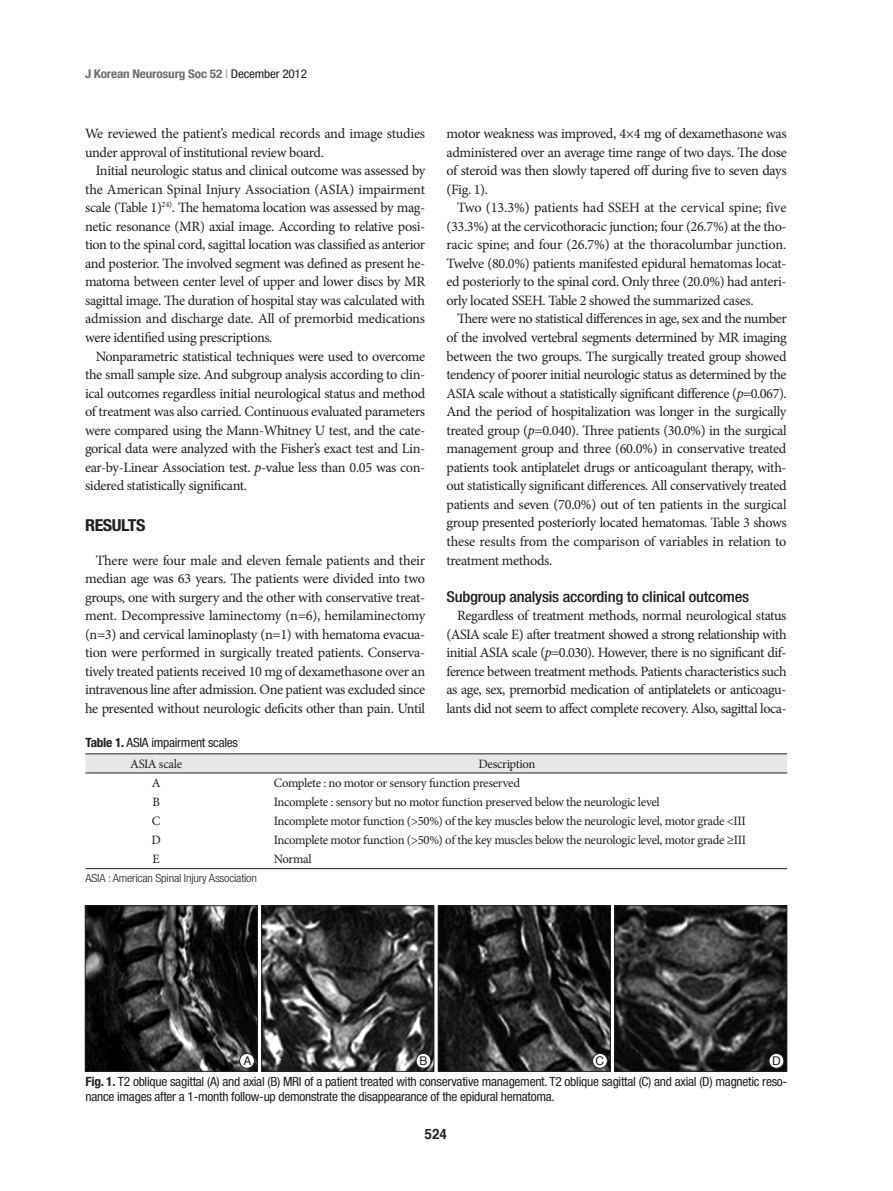
<style>
.page{position:relative;width:893px;height:1191px;background:#fff}
.page>*{position:absolute;margin:0;border:0;box-sizing:border-box;transform-origin:0 0}
.중제_JKNS{font:700 condensed 16.5px "Helvetica Neue LT Std";letter-spacing:-.025em;color:#231f20;scale:1.1 1}
.소제목_JKNS{font:500 condensed 15px "Helvetica Neue LT Std";letter-spacing:-.015em;color:#231f20;scale:1.1 1}
.본문_JKNS{font:14.25px/18.6px "Minion Pro";letter-spacing:-.025em;color:#231f20;text-align:justify}
.t1{font:700 14.25px "Helvetica";color:#231f20;scale:.95 1}
.표본문_JKNS{font:12.75px "Minion Pro";letter-spacing:-.025em;color:#231f20}
.사진설명_JKNS{font:condensed 12.75px/15px "Helvetica Neue LT Std";letter-spacing:-.02em;color:#231f20;scale:1.05 1}
.표제목_JKNS{font:condensed 12.75px "Helvetica Neue LT Std";letter-spacing:-.02em;color:#231f20;scale:1.05 1}
.t2{font:700 condensed 12px "Helvetica Neue LT Std";letter-spacing:-.015em;color:#6c6d70;scale:1.1 1}
.t3{font:12px "Helvetica";color:#231f20}
.표설명_JKNS{font:300 condensed 11.25px "Helvetica Neue LT Std";letter-spacing:-.015em;color:#231f20;scale:1.1 1}
.s1{color:#bcbdc0}
.s2{font-weight:400;color:#231f20}
.s3{font-style:italic}
.s4{font-weight:700}
</style>
<div class="page">
<div style="left:86px;top:754px;width:701px;height:18px;background:#e6e7e9"></div>
<hr style="left:86px;top:868px;width:141px;height:1px;background:#231f20">
<hr style="left:227px;top:868px;width:560px;height:1px;background:#231f20">
<hr style="left:86px;top:753px;width:141px;height:1px;background:#231f20">
<hr style="left:227px;top:753px;width:560px;height:1px;background:#231f20">
<hr style="left:86px;top:772px;width:141px;height:1px;background:#231f20">
<hr style="left:227px;top:772px;width:560px;height:1px;background:#231f20">
<img style="left:87px;top:907px;width:169px;height:162px">
<div style="left:85px;top:905px;width:173px;height:166px;border:1px solid #231f20"></div>
<img style="left:263px;top:907px;width:169px;height:162px">
<div style="left:261px;top:905px;width:173px;height:166px;border:1px solid #231f20"></div>
<img style="left:440px;top:907px;width:169px;height:162px">
<div style="left:438px;top:905px;width:173px;height:166px;border:1px solid #231f20"></div>
<img style="left:616px;top:907px;width:169px;height:162px">
<div style="left:614px;top:905px;width:173px;height:166px;border:1px solid #231f20"></div>
<div style="left:240px;top:1053px;width:14px;height:15px;background:#fff;border-radius:50%"></div>
<div style="left:239px;top:1053px;width:16px;height:15px;border:1px solid #231f20;border-radius:50%"></div>
<div style="left:416px;top:1053px;width:15px;height:15px;background:#fff;border-radius:50%"></div>
<div style="left:416px;top:1053px;width:15px;height:15px;border:1px solid #231f20;border-radius:50%"></div>
<div style="left:592px;top:1053px;width:15px;height:15px;background:#fff;border-radius:50%"></div>
<div style="left:592px;top:1053px;width:16px;height:15px;border:1px solid #231f20;border-radius:50%"></div>
<div style="left:769px;top:1053px;width:15px;height:15px;background:#fff;border-radius:50%"></div>
<div style="left:769px;top:1053px;width:15px;height:15px;border:1px solid #231f20;border-radius:50%"></div>
<p class="t2" style="left:85px;top:66px;width:203px">J Korean Neurosurg Soc 52 <span class="s1">|</span> <span class="s2">December 2012</span></p>
<p class="본문_JKNS" style="left:85px;top:124px;width:342px">We reviewed the patient’s medical records and image studies under approval of institutional review board.</p>
<p class="본문_JKNS" style="left:85px;top:161px;width:342px;text-indent:11px">Initial neurologic status and clinical outcome was assessed by the American Spinal Injury Association (ASIA) impairment scale (Table 1)<sup>24)</sup>. The hematoma location was assessed by mag&shy;netic resonance (MR) axial image. According to relative posi&shy;tion to the spinal cord, sagittal location was classified as anterior and posterior. The involved segment was defined as present he&shy;matoma between center level of upper and lower discs by MR sagittal image. The duration of hospital stay was calculated with admission and discharge date. All of premorbid medications were identified using prescriptions.</p>
<p class="본문_JKNS" style="left:85px;top:347px;width:342px;text-indent:11px">Nonparametric statistical techniques were used to overcome the small sample size. And subgroup analysis according to clin&shy;ical outcomes regardless initial neurological status and method of treatment was also carried. Continuous evaluated parameters were compared using the Mann-Whitney U test, and the cate&shy;gorical data were analyzed with the Fisher’s exact test and Lin&shy;ear-by-Linear Association test. <span class="s3">p</span>-value less than 0.05 was con&shy;sidered statistically significant.</p>
<p class="중제_JKNS" style="left:85px;top:515px;width:56px">RESULTS</p>
<p class="본문_JKNS" style="left:85px;top:551px;width:342px;text-indent:11px">There were four male and eleven female patients and their median age was 63 years. The patients were divided into two groups, one with surgery and the other with conservative treat&shy;ment. Decompressive laminectomy (n=6), hemilaminectomy (n=3) and cervical laminoplasty (n=1) with hematoma evacua&shy;tion were performed in surgically treated patients. Conserva&shy;tively treated patients received 10 mg of dexamethasone over an intravenous line after admission. One patient was excluded since he presented without neurologic deficits other than pain. Until</p>
<p class="표제목_JKNS" style="left:86px;top:735px;width:147px"><span class="s4">Table 1.</span> ASIA impairment scales</p>
<p class="표본문_JKNS" style="left:130px;top:755px;width:53px">ASIA scale</p>
<p class="표본문_JKNS" style="left:478px;top:755px;width:59px">Description</p>
<p class="표본문_JKNS" style="left:152px;top:774px;width:10px">A</p>
<p class="표본문_JKNS" style="left:274px;top:774px;width:248px">Complete : no motor or sensory function preserved</p>
<p class="표본문_JKNS" style="left:152px;top:793px;width:9px">B</p>
<p class="표본문_JKNS" style="left:274px;top:793px;width:388px">Incomplete : sensory but no motor function preserved below the neurologic level</p>
<p class="표본문_JKNS" style="left:152px;top:812px;width:10px">C</p>
<p class="표본문_JKNS" style="left:274px;top:812px;width:474px">Incomplete motor function (&gt;50%) of the key muscles below the neurologic level, motor grade &lt;III</p>
<p class="표본문_JKNS" style="left:152px;top:831px;width:11px">D</p>
<p class="표본문_JKNS" style="left:274px;top:831px;width:474px">Incomplete motor function (&gt;50%) of the key muscles below the neurologic level, motor grade ≥III</p>
<p class="표본문_JKNS" style="left:153px;top:850px;width:9px">E</p>
<p class="표본문_JKNS" style="left:274px;top:850px;width:40px">Normal</p>
<p class="표설명_JKNS" style="left:86px;top:872px;width:157px">ASIA : American Spinal Injury Association</p>
<p class="본문_JKNS" style="left:446px;top:124px;width:342px">motor weakness was improved, 4×4 mg of dexamethasone was administered over an average time range of two days. The dose of steroid was then slowly tapered off during five to seven days (Fig. 1).</p>
<p class="본문_JKNS" style="left:446px;top:198px;width:342px;text-indent:11px">Two (13.3%) patients had SSEH at the cervical spine; five (33.3%) at the cervicothoracic junction; four (26.7%) at the tho&shy;racic spine; and four (26.7%) at the thoracolumbar junction.<br>Twelve (80.0%) patients manifested epidural hematomas locat&shy;ed posteriorly to the spinal cord. Only three (20.0%) had anteri&shy;orly located SSEH. Table 2 showed the summarized cases.</p>
<p class="본문_JKNS" style="left:446px;top:310px;width:342px;text-indent:11px">There were no statistical differences in age, sex and the number of the involved vertebral segments determined by MR imaging between the two groups. The surgically treated group showed tendency of poorer initial neurologic status as determined by the ASIA scale without a statistically significant difference (<span class="s3">p</span>=0.067).<br>And the period of hospitalization was longer in the surgically treated group (<span class="s3">p</span>=0.040). Three patients (30.0%) in the surgical management group and three (60.0%) in conservative treated patients took antiplatelet drugs or anticoagulant therapy, with&shy;out statistically significant differences. All conservatively treated patients and seven (70.0%) out of ten patients in the surgical group presented posteriorly located hematomas. Table 3 shows these results from the comparison of variables in relation to treatment methods.</p>
<p class="소제목_JKNS" style="left:446px;top:587px;width:277px">Subgroup analysis according to clinical outcomes</p>
<p class="본문_JKNS" style="left:446px;top:606px;width:342px;text-indent:11px">Regardless of treatment methods, normal neurological status (ASIA scale E) after treatment showed a strong relationship with initial ASIA scale (<span class="s3">p</span>=0.030). However, there is no significant dif&shy;ference between treatment methods. Patients characteristics such as age, sex, premorbid medication of antiplatelets or anticoagu&shy;lants did not seem to affect complete recovery. Also, sagittal loca-</p>
<p class="t3" style="left:243px;top:1051px;width:10px">A</p>
<p class="t3" style="left:419px;top:1051px;width:10px">B</p>
<p class="t3" style="left:596px;top:1051px;width:10px">C</p>
<p class="t3" style="left:772px;top:1051px;width:10px">D</p>
<p class="사진설명_JKNS" style="left:86px;top:1074px;width:670px"><span class="s4">Fig. 1.</span> T2 oblique sagittal (A) and axial (B) MRI of a patient treated with conservative management. T2 oblique sagittal (C) and axial (D) magnetic reso&shy;nance images after a 1-month follow-up demonstrate the disappearance of the epidural hematoma.</p>
<p class="t1" style="left:425px;top:1123px;width:25px">524</p>
</div>
